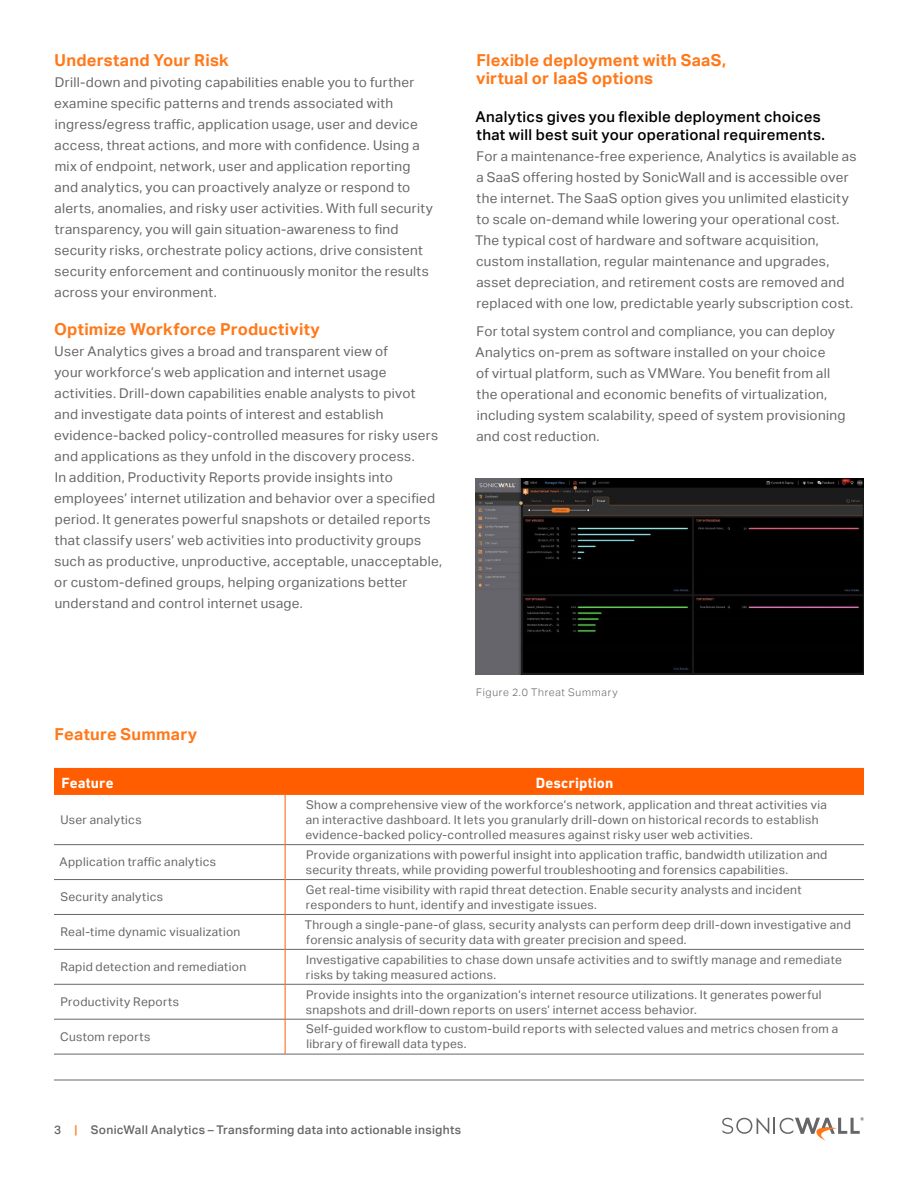
<style>
.page{position:relative;width:918px;height:1188px;background:#fff}
.page>*{position:absolute;margin:0;border:0;box-sizing:border-box;transform-origin:0 0}
.t1{font:700 16.5px/18px "Aktiv Grotesk";letter-spacing:.015em;color:#ff791a}
.t2{font:500 15px/18px "Aktiv Grotesk";letter-spacing:.02em;color:#000}
.t3{font:700 15px "DIN Next LT Pro";letter-spacing:.01em;color:#fff}
.t4{font:13.5px/21px "Aktiv Grotesk";letter-spacing:.02em;color:#666}
.t5{font:12px/15px "Aktiv Grotesk";letter-spacing:.025em;color:#666}
.t6{font:500 12px "Aktiv Grotesk";letter-spacing:.025em;color:#666}
.t7{font:300 10.5px "Aktiv Grotesk";letter-spacing:.07em;color:#666}
.s1{color:#ff791a}
</style>
<div class="page">
<svg style="left:722px;top:1117px;width:142px;height:24px"></svg>
<hr style="left:54px;top:1080px;width:810px;height:1px;background:#666">
<img style="left:475px;top:479px;width:389px;height:195px">
<div style="left:54px;top:768px;width:810px;height:27px;background:#ff5d00"></div>
<hr style="left:285px;top:844px;width:579px;height:1px;background:#666">
<hr style="left:285px;top:879px;width:579px;height:1px;background:#666">
<hr style="left:285px;top:914px;width:579px;height:1px;background:#666">
<hr style="left:54px;top:949px;width:231px;height:1px;background:#666">
<hr style="left:285px;top:949px;width:579px;height:1px;background:#666">
<hr style="left:285px;top:984px;width:579px;height:1px;background:#666">
<hr style="left:285px;top:1019px;width:579px;height:1px;background:#666">
<hr style="left:285px;top:1054px;width:579px;height:1px;background:#666">
<hr style="left:54px;top:844px;width:231px;height:1px;background:#666">
<hr style="left:54px;top:879px;width:231px;height:1px;background:#666">
<hr style="left:54px;top:914px;width:231px;height:1px;background:#666">
<hr style="left:285px;top:795px;width:1px;height:50px;background:#ff5d00">
<hr style="left:285px;top:845px;width:1px;height:35px;background:#ff5d00">
<hr style="left:285px;top:880px;width:1px;height:34px;background:#ff5d00">
<hr style="left:285px;top:914px;width:1px;height:35px;background:#ff5d00">
<hr style="left:285px;top:949px;width:1px;height:35px;background:#ff5d00">
<hr style="left:285px;top:1019px;width:1px;height:35px;background:#ff5d00">
<hr style="left:54px;top:984px;width:231px;height:1px;background:#666">
<hr style="left:54px;top:1019px;width:231px;height:1px;background:#666">
<hr style="left:54px;top:1054px;width:231px;height:1px;background:#666">
<hr style="left:285px;top:984px;width:1px;height:35px;background:#ff5d00">
<p class="t1" style="left:55px;top:51px;width:176px">Understand Your Risk</p>
<p class="t4" style="left:54px;top:72px;width:380px">Drill-down and pivoting capabilities enable you to further examine specific patterns and trends associated with ingress/egress traffic, application usage, user and device access, threat actions, and more with confidence. Using a mix of endpoint, network, user and application reporting and analytics, you can proactively analyze or respond to alerts, anomalies, and risky user activities. With full security transparency, you will gain situation-awareness to find security risks, orchestrate policy actions, drive consistent security enforcement and continuously monitor the results across your environment.</p>
<p class="t1" style="left:54px;top:320px;width:267px">Optimize Workforce Productivity</p>
<p class="t4" style="left:54px;top:341px;width:389px">User Analytics gives a broad and transparent view of<br>your workforce’s web application and internet usage activities. Drill-down capabilities enable analysts to pivot and investigate data points of interest and establish evidence-backed policy-controlled measures for risky users and applications as they unfold in the discovery process.<br>In addition, Productivity Reports provide insights into employees’ internet utilization and behavior over a specified period. It generates powerful snapshots or detailed reports that classify users’ web activities into productivity groups such as productive, unproductive, acceptable, unacceptable, or custom-defined groups, helping organizations better understand and control internet usage.</p>
<p class="t1" style="left:476px;top:51px;width:251px">Flexible deployment with SaaS, virtual or IaaS options</p>
<p class="t2" style="left:476px;top:108px;width:351px">Analytics gives you flexible deployment choices that will best suit your operational requirements.</p>
<p class="t4" style="left:475px;top:146px;width:383px">For a maintenance-free experience, Analytics is available as a SaaS offering hosted by SonicWall and is accessible over the internet. The SaaS option gives you unlimited elasticity to scale on-demand while lowering your operational cost.<br>The typical cost of hardware and software acquisition, custom installation, regular maintenance and upgrades, asset depreciation, and retirement costs are removed and replaced with one low, predictable yearly subscription cost.</p>
<p class="t4" style="left:476px;top:321px;width:371px">For total system control and compliance, you can deploy Analytics on-prem as software installed on your choice<br>of virtual platform, such as VMWare. You benefit from all the operational and economic benefits of virtualization, including system scalability, speed of system provisioning and cost reduction.</p>
<p class="t7" style="left:476px;top:686px;width:143px">Figure 2.0 Threat Summary</p>
<p class="t1" style="left:55px;top:725px;width:144px">Feature Summary</p>
<p class="t3" style="left:62px;top:774px;width:54px">Feature</p>
<p class="t3" style="left:536px;top:774px;width:79px">Description</p>
<p class="t5" style="left:60px;top:812px;width:83px">User analytics</p>
<p class="t5" style="left:306px;top:797px;width:523px">Show a comprehensive view of the workforce’s network, application and threat activities via an interactive dashboard. It lets you granularly drill-down on historical records to establish evidence‑backed policy-controlled measures against risky user web activities.</p>
<p class="t5" style="left:60px;top:855px;width:158px">Application traffic analytics</p>
<p class="t5" style="left:306px;top:847px;width:523px">Provide organizations with powerful insight into application traffic, bandwidth utilization and security threats, while providing powerful troubleshooting and forensics capabilities.</p>
<p class="t5" style="left:60px;top:890px;width:104px">Security analytics</p>
<p class="t5" style="left:306px;top:882px;width:497px">Get real-time visibility with rapid threat detection. Enable security analysts and incident responders to hunt, identify and investigate issues.</p>
<p class="t5" style="left:61px;top:925px;width:181px">Real-time dynamic visualization</p>
<p class="t5" style="left:305px;top:917px;width:548px">Through a single-pane-of glass, security analysts can perform deep drill-down investigative and forensic analysis of security data with greater precision and speed.</p>
<p class="t5" style="left:61px;top:959px;width:187px">Rapid detection and remediation</p>
<p class="t5" style="left:306px;top:952px;width:537px">Investigative capabilities to chase down unsafe activities and to swiftly manage and remediate risks by taking measured actions.</p>
<p class="t5" style="left:61px;top:994px;width:120px">Productivity Reports</p>
<p class="t5" style="left:306px;top:987px;width:517px">Provide insights into the organization’s internet resource utilizations. It generates powerful snapshots and drill-down reports on users’ internet access behavior.</p>
<p class="t5" style="left:60px;top:1029px;width:92px">Custom reports</p>
<p class="t5" style="left:306px;top:1022px;width:534px">Self-guided workflow to custom-build reports with selected values and metrics chosen from a library of firewall data types.</p>
<p class="t6" style="left:54px;top:1123px;width:409px">3 <span class="s1">|</span> SonicWall Analytics – Transforming data into actionable insights</p>
</div>
